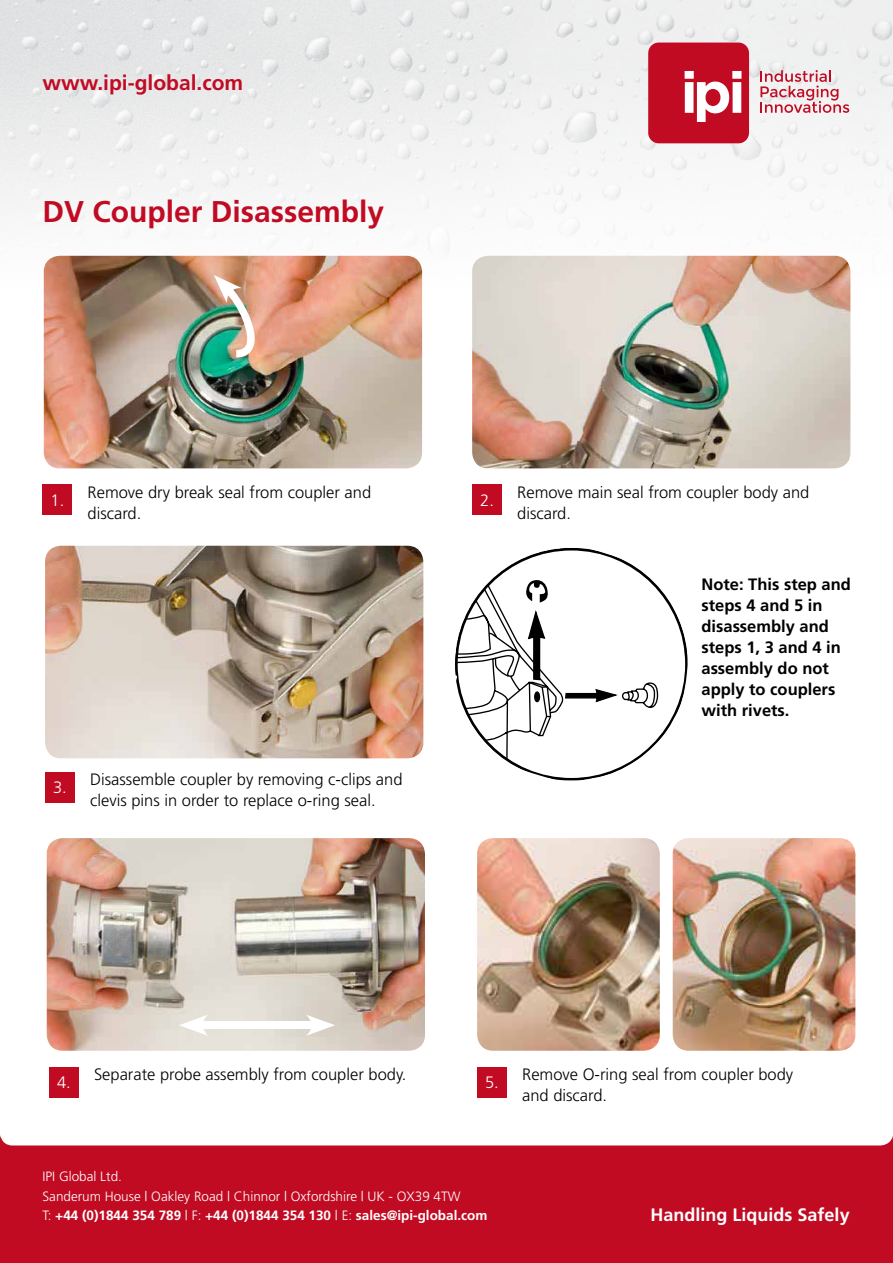
<style>
.page{position:relative;width:893px;height:1263px;background:#fff}
.page>*{position:absolute;margin:0;border:0;box-sizing:border-box;transform-origin:0 0}
.t1{font:700 30px "Frutiger";color:#c10b23}
.t2{font:700 21px "Frutiger";color:#c10b23}
.t3{font:700 18px "Frutiger";color:#fff}
.t4{font:300 16.5px/21px "Frutiger";color:#000}
.t5{font:700 16.5px/21px "Frutiger";color:#000}
.t6{font:300 16.5px "Frutiger";color:#fff}
.t7{font:300 13.5px/19.5px "Frutiger";color:#fff}
.s1{font-weight:700}
</style>
<div class="page">
<div style="left:0;top:1136px;width:893px;height:127px;background:#c10b23"></div>
<img style="left:0;top:0;width:893px;height:469px">
<svg style="left:760px;top:70px;width:89px;height:43px"></svg>
<svg style="left:648px;top:43px;width:101px;height:100px"></svg>
<div style="left:0;top:784px;width:893px;height:361px;background:#fff;border-radius:13px"></div>
<img style="left:44px;top:256px;width:378px;height:212px">
<div style="left:43px;top:485px;width:29px;height:30px;background:#c10b23"></div>
<div style="left:45px;top:772px;width:30px;height:30px;background:#c10b23"></div>
<div style="left:49px;top:1067px;width:30px;height:30px;background:#c10b23"></div>
<img style="left:472px;top:256px;width:378px;height:212px">
<div style="left:472px;top:485px;width:30px;height:30px;background:#c10b23"></div>
<img style="left:47px;top:838px;width:378px;height:213px">
<img style="left:45px;top:546px;width:378px;height:212px">
<img style="left:189px;top:275px;width:68px;height:82px">
<div style="left:196px;top:1021px;width:122px;height:8px;background:#fff"></div>
<svg style="left:179px;top:1014px;width:29px;height:22px"></svg>
<svg style="left:306px;top:1014px;width:29px;height:22px"></svg>
<svg style="left:491px;top:548px;width:197px;height:233px"></svg>
<svg style="left:455px;top:580px;width:204px;height:181px"></svg>
<img style="left:477px;top:838px;width:183px;height:213px">
<div style="left:477px;top:1067px;width:30px;height:30px;background:#c10b23"></div>
<img style="left:673px;top:838px;width:182px;height:213px">
<p class="t2" style="left:43px;top:70px;width:202px">www.ipi-global.com</p>
<h1 class="t1" style="left:43px;top:194px;width:343px">DV Coupler Disassembly</h1>
<p class="t6" style="left:51px;top:491px;width:15px">1.</p>
<p class="t4" style="left:88px;top:482px;width:285px">Remove dry break seal from coupler and discard.</p>
<p class="t6" style="left:53px;top:778px;width:15px">3.</p>
<p class="t4" style="left:90px;top:769px;width:314px">Disassemble coupler by removing c-clips and clevis pins in order to replace o-ring seal.</p>
<p class="t6" style="left:480px;top:491px;width:15px">2.</p>
<p class="t4" style="left:517px;top:482px;width:294px">Remove main seal from coupler body and discard.</p>
<p class="t5" style="left:701px;top:573px;width:151px">Note: This step and steps 4 and 5 in disassembly and steps 1, 3 and 4 in assembly do not apply to couplers with rivets.</p>
<p class="t6" style="left:57px;top:1073px;width:15px">4.</p>
<p class="t4" style="left:94px;top:1064px;width:314px">Separate probe assembly from coupler body.</p>
<p class="t6" style="left:485px;top:1073px;width:15px">5.</p>
<p class="t4" style="left:522px;top:1064px;width:273px">Remove O-ring seal from coupler body and discard.</p>
<p class="t7" style="left:43px;top:1167px;width:446px">IPI Global Ltd.<br>Sanderum House | Oakley Road | Chinnor | Oxfordshire | UK - OX39 4TW<br>T: <span class="s1">+44 (0)1844 354 789</span> | F: <span class="s1">+44 (0)1844 354 130</span> | E: <span class="s1">sales@ipi-global.com</span></p>
<p class="t3" style="left:651px;top:1204px;width:201px">Handling Liquids Safely</p>
</div>
